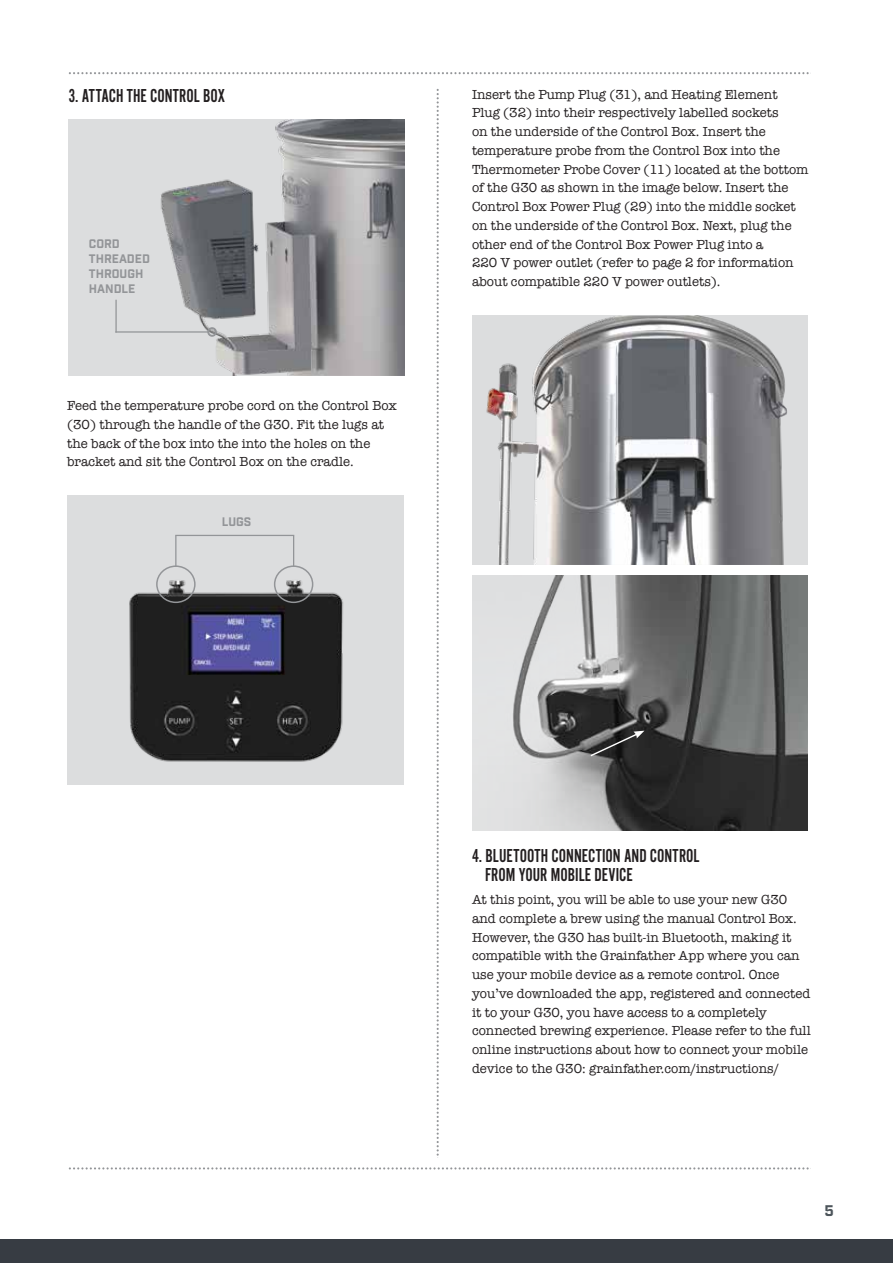
<style>
.page{position:relative;width:893px;height:1263px;background:#fff}
.page>*{position:absolute;margin:0;border:0;box-sizing:border-box;transform-origin:0 0}
.t1{font:19.5px/18.8px "Alternate Got No 2 D";color:#231f20;scale:.95 1}
.t2{font:15px "Industry Inc Base";color:#4d555b}
.t3{font:13.5px/18.8px "American Typewriter";color:#231f20}
.t4{font:12px/15px "Industry Inc Base";color:#939598}
</style>
<div class="page">
<div style="left:0;top:1239px;width:893px;height:24px;background:#373c43"></div>
<div style="left:68px;top:495px;width:336px;height:289px;background:#dcddde"></div>
<div style="left:68px;top:119px;width:336px;height:256px;background:#dcddde"></div>
<img style="left:160px;top:119px;width:244px;height:256px">
<hr style="left:175px;top:536px;width:1px;height:31px;background:#939598">
<hr style="left:293px;top:536px;width:1px;height:31px;background:#939598">
<hr style="left:175px;top:535px;width:119px;height:1px;background:#939598">
<hr style="left:115px;top:331px;width:93px;height:2px;background:#939598">
<div style="left:207px;top:327px;width:10px;height:10px;border:2px solid #939598;border-radius:50%"></div>
<hr style="left:115px;top:300px;width:2px;height:33px;background:#939598">
<img style="left:129px;top:571px;width:214px;height:191px">
<div style="left:274px;top:565px;width:39px;height:38px;border:2px solid #939598;border-radius:50%"></div>
<div style="left:156px;top:565px;width:40px;height:38px;border:2px solid #939598;border-radius:50%"></div>
<img style="left:472px;top:576px;width:336px;height:255px">
<svg style="left:589px;top:731px;width:55px;height:26px"></svg>
<img style="left:390px;top:315px;width:418px;height:250px">
<svg style="left:68px;top:72px;width:741px;height:2px"></svg>
<svg style="left:68px;top:1167px;width:741px;height:2px"></svg>
<svg style="left:437px;top:88px;width:2px;height:1068px"></svg>
<h1 class="t1" style="left:68px;top:87px;width:166px">3. ATTACH THE CONTROL BOX</h1>
<p class="t4" style="left:89px;top:237px;width:63px">CORD<br>THREADED<br>THROUGH<br>HANDLE</p>
<p class="t3" style="left:67px;top:396px;width:331px">Feed the temperature probe cord on the Control Box (30) through the handle of the G30. Fit the lugs at the back of the box into the into the holes on the bracket and sit the Control Box on the cradle.</p>
<p class="t4" style="left:222px;top:515px;width:31px">LUGS</p>
<p class="t3" style="left:472px;top:84px;width:338px">Insert the Pump Plug (31), and Heating Element Plug (32) into their respectively labelled sockets<br>on the underside of the Control Box. Insert the temperature probe from the Control Box into the Thermometer Probe Cover (11) located at the bottom of the G30 as shown in the image below. Insert the Control Box Power Plug (29) into the middle socket on the underside of the Control Box. Next, plug the other end of the Control Box Power Plug into a<br>220 V power outlet (refer to page 2 for information about compatible 220 V power outlets).</p>
<h1 class="t1" style="left:485px;top:847px;width:227px;text-indent:-13px">4. BLUETOOTH CONNECTION AND CONTROL<br>FROM YOUR MOBILE DEVICE</h1>
<p class="t3" style="left:472px;top:890px;width:340px">At this point, you will be able to use your new G30 and complete a brew using the manual Control Box.<br>However, the G30 has built-in Bluetooth, making it compatible with the Grainfather App where you can use your mobile device as a remote control. Once you’ve downloaded the app, registered and connected it to your G30, you have access to a completely connected brewing experience. Please refer to the full online instructions about how to connect your mobile device to the G30: grainfather.com/instructions/</p>
<p class="t2" style="left:825px;top:1202px;width:11px">5</p>
</div>
